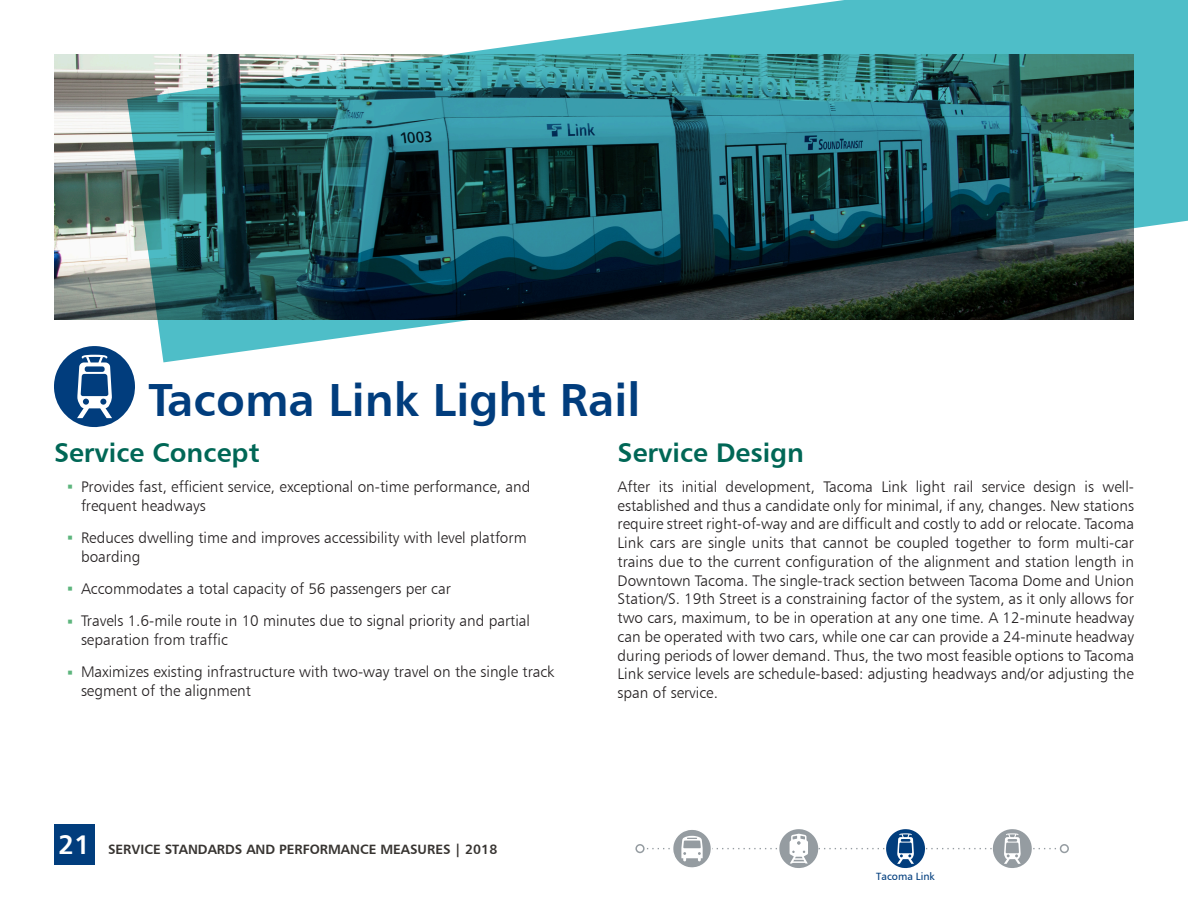
<style>
.page{position:relative;width:1188px;height:918px;background:#fff}
.page>*{position:absolute;margin:0;border:0;box-sizing:border-box;transform-origin:0 0}
.Head01_ST_span{font:46.5px "Humanist 777 BT Bold B";color:#013d7d}
.Head02_ST{font:27px "Humanist 777 BT Bold B";color:#006756}
.Body_Main_ST{font:15.3px/18.8px "Humanist 777 BT Light B";color:#231f20}
.t1{font:13.5px "Humanist 777 BT Bold B";color:#373431}
.t2{font:10.5px "Humanist 777 BT Roman B";color:#013d7d}
.s1{font-family:"Arial Unicode MS";font-size:9px;color:#5db57d}
.s2{font-size:27px;color:#fff}
</style>
<div class="page">
<div style="left:54px;top:824px;width:40px;height:40px;background:#013d7d"></div>
<img style="left:54px;top:54px;width:73px;height:266px">
<img style="left:127px;top:0;width:1061px;height:362px">
<svg style="left:54px;top:346px;width:81px;height:81px"></svg>
<div style="left:635px;top:844px;width:10px;height:9px;border:2px solid #959ca1;border-radius:50%"></div>
<div style="left:1060px;top:844px;width:9px;height:9px;border:2px solid #959ca1;border-radius:50%"></div>
<svg style="left:636px;top:829px;width:432px;height:39px"></svg>
<p class="Head01_ST_span" style="left:148px;top:370px;width:493px">Tacoma Link Light Rail</p>
<p class="Head02_ST" style="left:54px;top:435px;width:207px">Service Concept</p>
<p class="Body_Main_ST" style="left:81px;top:477px;width:451px;text-indent:-14px"><span class="s1">■</span> Provides fast, efficient service, exceptional on-time performance, and frequent headways</p>
<p class="Body_Main_ST" style="left:81px;top:528px;width:447px;text-indent:-14px"><span class="s1">■</span> Reduces dwelling time and improves accessibility with level platform boarding</p>
<p class="Body_Main_ST" style="left:68px;top:579px;width:385px"><span class="s1">■</span> Accommodates a total capacity of 56 passengers per car</p>
<p class="Body_Main_ST" style="left:81px;top:611px;width:451px;text-indent:-14px"><span class="s1">■</span> Travels 1.6-mile route in 10 minutes due to signal priority and partial separation from traffic</p>
<p class="Body_Main_ST" style="left:81px;top:662px;width:475px;text-indent:-14px"><span class="s1">■</span> Maximizes existing infrastructure with two-way travel on the single track segment of the alignment</p>
<p class="Head02_ST" style="left:618px;top:435px;width:188px">Service Design</p>
<p class="Body_Main_ST" style="left:618px;top:477px;width:518px;text-align:justify">After its initial development, Tacoma Link light rail service design is well&shy;established and thus a candidate only for minimal, if any, changes. New stations require street right-of-way and are difficult and costly to add or relocate. Tacoma Link cars are single units that cannot be coupled together to form multi-car trains due to the current configuration of the alignment and station length in Downtown Tacoma. The single-track section between Tacoma Dome and Union Station/S. 19th Street is a constraining factor of the system, as it only allows for two cars, maximum, to be in operation at any one time. A 12-minute headway can be operated with two cars, while one car can provide a 24-minute headway during periods of lower demand. Thus, the two most feasible options to Tacoma Link service levels are schedule-based: adjusting headways and/or adjusting the span of service.</p>
<p class="t1" style="left:58px;top:841px;width:441px"><span class="s2">21</span> SERVICE STANDARDS AND PERFORMANCE MEASURES | 2018</p>
<p class="t2" style="left:876px;top:870px;width:60px">Tacoma Link</p>
</div>
